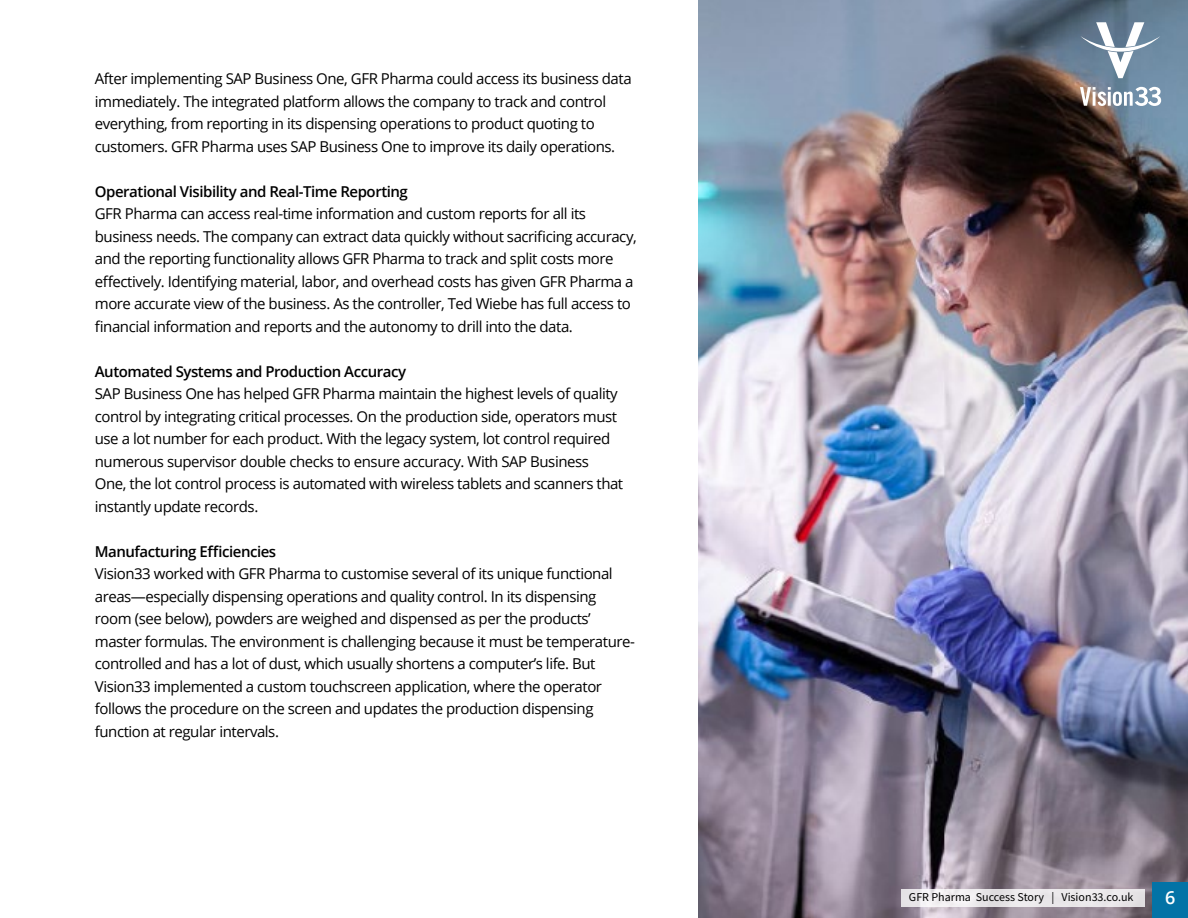
<style>
.page{position:relative;width:1188px;height:918px;background:#fff}
.page>*{position:absolute;margin:0;border:0;box-sizing:border-box;transform-origin:0 0}
.t1{font:600 18px "Open Sans";color:#fff}
.t2{font:15px/22.5px "Open Sans";letter-spacing:-.03em;color:#000}
.t3{font:600 15px "Open Sans";letter-spacing:-.03em;color:#000}
.t4{font:12px "Source Sans Pro";color:#000}
</style>
<div class="page">
<img style="left:699px;top:0;width:489px;height:918px">
<svg style="left:1080px;top:22px;width:80px;height:56px"></svg>
<svg style="left:1080px;top:87px;width:81px;height:19px"></svg>
<div style="left:1152px;top:882px;width:36px;height:36px;background:#0373a6"></div>
<div style="left:902px;top:889px;width:243px;height:18px;background:linear-gradient(to right,#efedef,#e8e5e7)"></div>
<p class="t2" style="left:95px;top:67px;width:538px">After implementing SAP Business One, GFR Pharma could access its business data immediately. The integrated platform allows the company to track and control everything, from reporting in its dispensing operations to product quoting to customers. GFR Pharma uses SAP Business One to improve its daily operations.</p>
<p class="t3" style="left:95px;top:181px;width:315px">Operational Visibility and Real-Time Reporting</p>
<p class="t2" style="left:95px;top:202px;width:543px">GFR Pharma can access real-time information and custom reports for all its business needs. The company can extract data quickly without sacrificing accuracy, and the reporting functionality allows GFR Pharma to track and split costs more effectively. Identifying material, labor, and overhead costs has given GFR Pharma a more accurate view of the business. As the controller, Ted Wiebe has full access to financial information and reports and the autonomy to drill into the data.</p>
<p class="t3" style="left:95px;top:361px;width:313px">Automated Systems and Production Accuracy</p>
<p class="t2" style="left:95px;top:382px;width:530px">SAP Business One has helped GFR Pharma maintain the highest levels of quality control by integrating critical processes. On the production side, operators must use a lot number for each product. With the legacy system, lot control required numerous supervisor double checks to ensure accuracy. With SAP Business One, the lot control process is automated with wireless tablets and scanners that instantly update records.</p>
<p class="t3" style="left:95px;top:541px;width:183px">Manufacturing Efficiencies</p>
<p class="t2" style="left:95px;top:562px;width:542px">Vision33 worked with GFR Pharma to customise several of its unique functional areas—especially dispensing operations and quality control. In its dispensing room (see below), powders are weighed and dispensed as per the products’ master formulas. The environment is challenging because it must be temperature&shy;controlled and has a lot of dust, which usually shortens a computer’s life. But Vision33 implemented a custom touchscreen application, where the operator follows the procedure on the screen and updates the production dispensing function at regular intervals.</p>
<p class="t4" style="left:909px;top:889px;width:226px">GFR Pharma Success Story | Vision33.co.uk</p>
<p class="t1" style="left:1165px;top:885px;width:12px">6</p>
</div>
